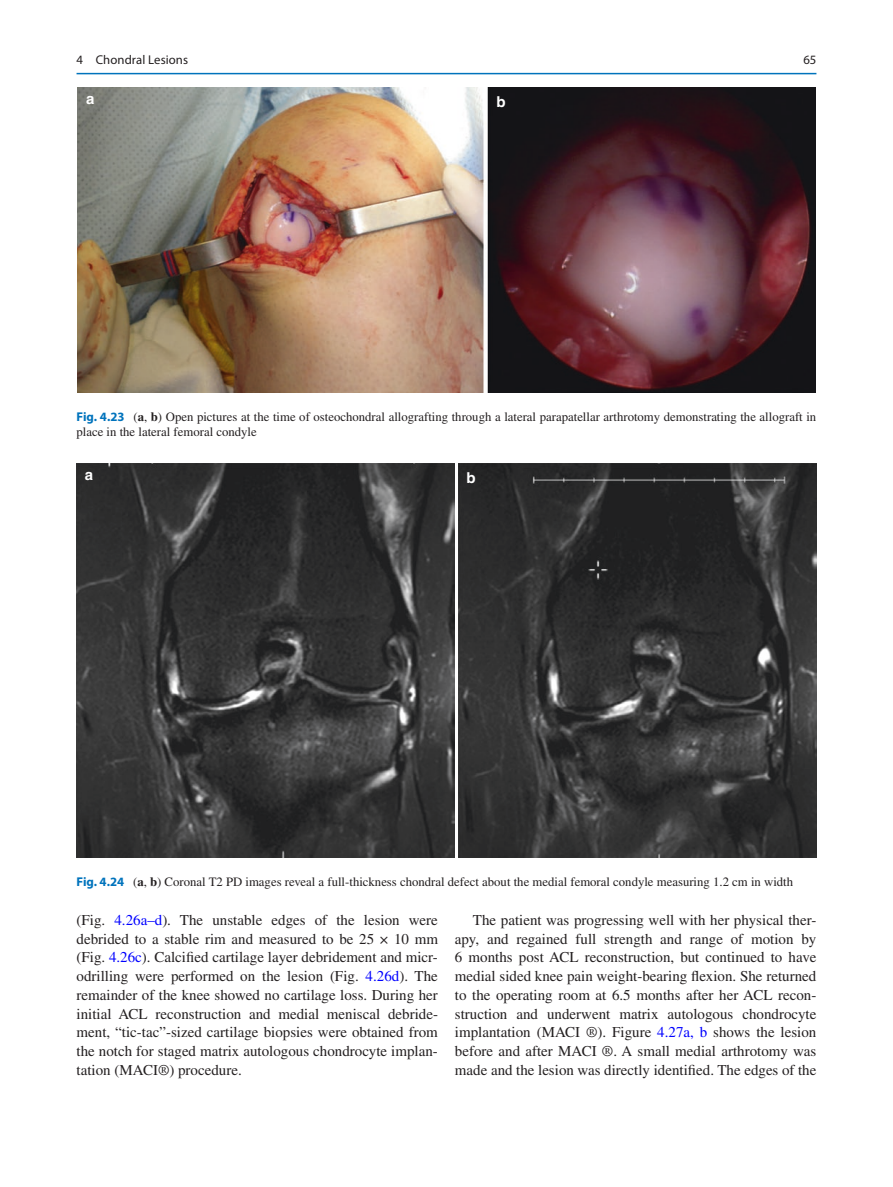
<style>
.page{position:relative;width:893px;height:1187px;background:#fff}
.page>*{position:absolute;margin:0;border:0;box-sizing:border-box;transform-origin:0 0}
.t1{font:15px/18.8px "Times LT Std";color:#231f20;text-align:justify}
.t2{font:15px "Helvetica Bold 2";color:#fff}
.t3{font:12.75px/15px "Times LT Std";color:#231f20}
.t4{font:12.75px "Myriad Pro Regular 3";letter-spacing:.005em;color:#231f20}
.t5{font:12.75px "Myriad Pro";color:#231f20}
.s1{font-family:"Myriad Pro";font-weight:700;color:#0073bc}
.s2{font-weight:700}
.s3{color:#00f}
</style>
<div class="page">
<img style="left:78px;top:88px;width:737px;height:304px">
<img style="left:77px;top:463px;width:377px;height:394px">
<img style="left:459px;top:463px;width:357px;height:394px">
<hr style="left:77px;top:73px;width:739px;height:1px;background:#0073bc">
<p class="t4" style="left:77px;top:52px;width:113px">4 Chondral Lesions</p>
<p class="t2" style="left:86px;top:90px;width:10px">a</p>
<p class="t2" style="left:496px;top:93px;width:11px">b</p>
<p class="t5" style="left:803px;top:52px;width:14px">65</p>
<p class="t3" style="left:77px;top:409px;width:741px"><span class="s1">Fig. 4.23</span> (<span class="s2">a</span>, <span class="s2">b</span>) Open pictures at the time of osteochondral allografting through a lateral parapatellar arthrotomy demonstrating the allograft in place in the lateral femoral condyle</p>
<p class="t2" style="left:85px;top:465px;width:10px">a</p>
<p class="t2" style="left:467px;top:468px;width:11px">b</p>
<p class="t3" style="left:77px;top:874px;width:718px"><span class="s1">Fig. 4.24</span> (<span class="s2">a</span>, <span class="s2">b</span>) Coronal T2 PD images reveal a full-thickness chondral defect about the medial femoral condyle measuring 1.2 cm in width</p>
<p class="t1" style="left:77px;top:910px;width:363px">(Fig. <span class="s3">4.26a–d</span>). The unstable edges of the lesion were debrided to a stable rim and measured to be 25 × 10 mm (Fig. <span class="s3">4.26c</span>). Calcified cartilage layer debridement and micr&shy;odrilling were performed on the lesion (Fig. <span class="s3">4.26d</span>). The remainder of the knee showed no cartilage loss. During her initial ACL reconstruction and medial meniscal debride&shy;ment, “tic-tac”-sized cartilage biopsies were obtained from the notch for staged matrix autologous chondrocyte implan&shy;tation (MACI®) procedure.</p>
<p class="t1" style="left:455px;top:910px;width:363px;text-indent:18px">The patient was progressing well with her physical ther&shy;apy, and regained full strength and range of motion by 6 months post ACL reconstruction, but continued to have medial sided knee pain weight-bearing flexion. She returned to the operating room at 6.5 months after her ACL recon&shy;struction and underwent matrix autologous chondrocyte implantation (MACI ®). Figure <span class="s3">4.27a, b</span> shows the lesion before and after MACI ®. A small medial arthrotomy was made and the lesion was directly identified. The edges of the</p>
</div>
